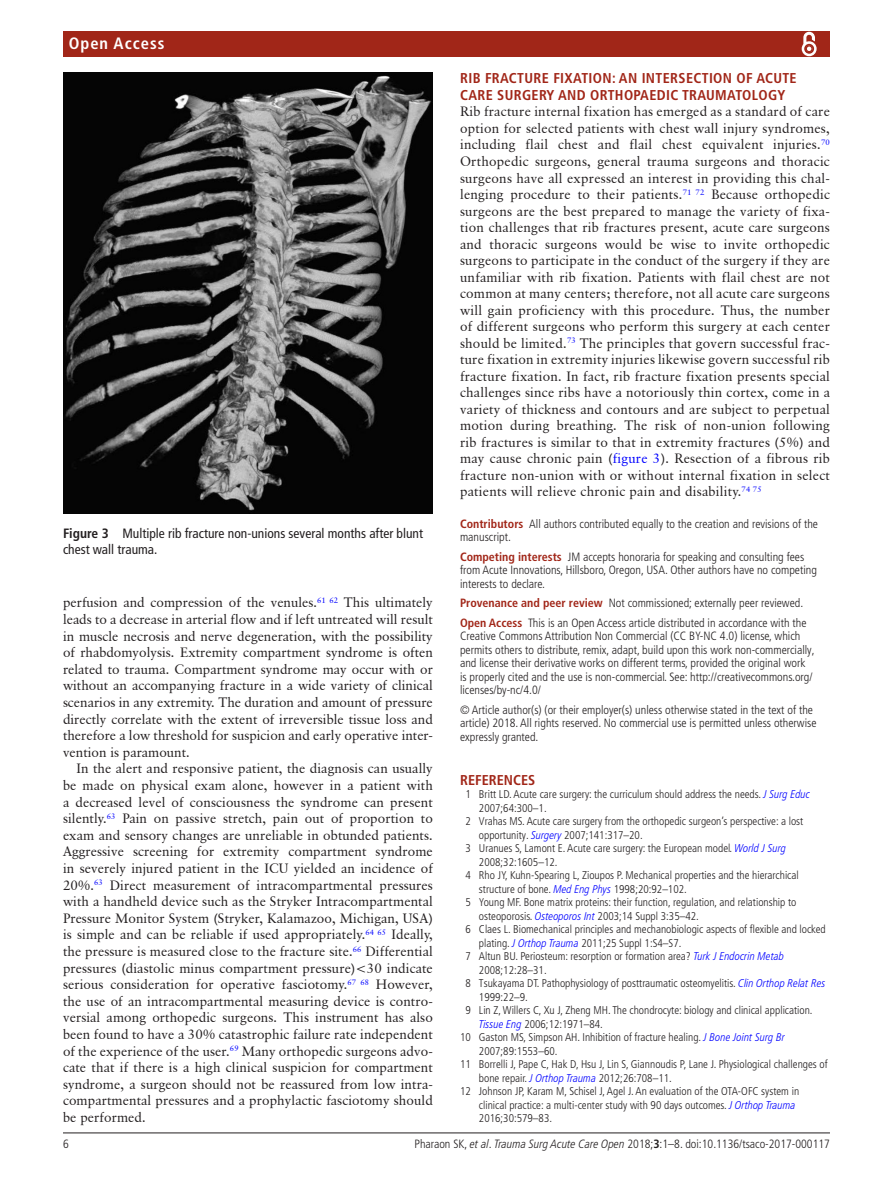
<style>
.page{position:relative;width:893px;height:1191px;background:#fff}
.page>*{position:absolute;margin:0;border:0;box-sizing:border-box;transform-origin:0 0}
.t1{font:700 condensed 16.5px "Frutiger LT Std";letter-spacing:.065em;color:#fff}
.t2{font:700 condensed 14.25px/17.2px "Frutiger LT Pro";letter-spacing:.025em;color:#a12618}
.t3{font:700 condensed 14.25px "Frutiger LT Std";color:#a12618}
.t4{font:13.5px/16.6px "Classical Garamond BT";letter-spacing:.005em;color:#231f20;text-align:justify}
.t5{font:condensed 13.5px/16.5px "Frutiger LT Pro";color:#231f20}
.t6{font:300 condensed 12px/13.5px "Frutiger LT Pro";color:#231f20}
.t7{font:300 condensed 11.25px "Frutiger LT Pro";color:#231f20}
.s1{font-weight:700}
.s2{color:#00f}
.s3{font-weight:700;color:#a12618}
.s4{font-style:italic;color:#00f}
.s5{font-style:italic}
</style>
<div class="page">
<hr style="left:63px;top:1132px;width:767px;height:1px;background:#231f20">
<div style="left:63px;top:31px;width:767px;height:25px;background:#a12618"></div>
<svg style="left:801px;top:31px;width:19px;height:26px"></svg>
<div style="left:806px;top:45px;width:7px;height:7px;border:1px solid #a12618;border-radius:50%"></div>
<img style="left:63px;top:72px;width:370px;height:441px">
<p class="t1" style="left:69px;top:34px;width:97px">OPEN ACCESS</p>
<p class="t5" style="left:63px;top:524px;width:362px"><span class="s1">FIGURE 3</span> Multiple rib fracture non-unions several months after blunt chest wall trauma.</p>
<p class="t4" style="left:63px;top:594px;width:371px">perfusion and compression of the venules.<sup>61</sup> <sup>62</sup> This ultimately leads to a decrease in arterial flow and if left untreated will result in muscle necrosis and nerve degeneration, with the possibility of rhabdomyolysis. Extremity compartment syndrome is often related to trauma. Compartment syndrome may occur with or without an accompanying fracture in a wide variety of clinical scenarios in any extremity. The duration and amount of pressure directly correlate with the extent of irreversible tissue loss and therefore a low threshold for suspicion and early operative inter&shy;vention is paramount.</p>
<p class="t4" style="left:63px;top:760px;width:371px;text-indent:14px">In the alert and responsive patient, the diagnosis can usually be made on physical exam alone, however in a patient with a decreased level of consciousness the syndrome can present silently.<sup>63</sup> Pain on passive stretch, pain out of proportion to exam and sensory changes are unreliable in obtunded patients.<br>Aggressive screening for extremity compartment syndrome in severely injured patient in the ICU yielded an incidence of 20%.<sup>63</sup> Direct measurement of intracompartmental pressures with a handheld device such as the Stryker Intracompartmental Pressure Monitor System (Stryker, Kalamazoo, Michigan, USA) is simple and can be reliable if used appropriately.<sup>64</sup> <sup>65</sup> Ideally, the pressure is measured close to the fracture site.<sup>66</sup> Differential pressures (diastolic minus compartment pressure)&lt;30 indicate serious consideration for operative fasciotomy.<sup>67</sup> <sup>68</sup> However, the use of an intracompartmental measuring device is contro&shy;versial among orthopedic surgeons. This instrument has also been found to have a 30% catastrophic failure rate independent of the experience of the user.<sup>69</sup> Many orthopedic surgeons advo&shy;cate that if there is a high clinical suspicion for compartment syndrome, a surgeon should not be reassured from low intra&shy;compartmental pressures and a prophylactic fasciotomy should be performed.</p>
<p class="t2" style="left:460px;top:69px;width:338px;text-indent:25px">FRACTURE FIXATION: AN INTERSECTION OF ACUTE<br>CARE SURGERY AND ORTH OPAEDIC TRAUMATOLOGY</p>
<p class="t4" style="left:460px;top:103px;width:371px">Rib fracture internal fixation has emerged as a standard of care option for selected patients with chest wall injury syndromes, including flail chest and flail chest equivalent injuries.<sup>70<br></sup>Orthopedic surgeons, general trauma surgeons and thoracic surgeons have all expressed an interest in providing this chal&shy;lenging procedure to their patients.<sup>71</sup> <sup>72</sup> Because orthopedic surgeons are the best prepared to manage the variety of fixa&shy;tion challenges that rib fractures present, acute care surgeons and thoracic surgeons would be wise to invite orthopedic surgeons to participate in the conduct of the surgery if they are unfamiliar with rib fixation. Patients with flail chest are not common at many centers; therefore, not all acute care surgeons will gain proficiency with this procedure. Thus, the number of different surgeons who perform this surgery at each center should be limited.<sup>73</sup> The principles that govern successful frac&shy;ture fixation in extremity injuries likewise govern successful rib fracture fixation. In fact, rib fracture fixation presents special challenges since ribs have a notoriously thin cortex, come in a variety of thickness and contours and are subject to perpetual motion during breathing. The risk of non-union following rib fractures is similar to that in extremity fractures (5%) and may cause chronic pain (<span class="s2">figure 3</span>). Resection of a fibrous rib fracture non-union with or without internal fixation in select patients will relieve chronic pain and disability.<sup>74</sup> <sup>75</sup></p>
<p class="t6" style="left:460px;top:517px;width:359px"><span class="s3">CONTRIBUTORS</span> All authors contributed equally to the creation and revisions of the manuscript.</p>
<p class="t6" style="left:460px;top:550px;width:358px"><span class="s3">COMPETING INTERESTS</span> JM accepts honoraria for speaking and consulting fees from Acute Innovations, Hillsboro, Oregon, USA. Other authors have no competing interests to declare.</p>
<p class="t6" style="left:460px;top:593px;width:348px;line-height:19.5px"><span class="s3">PROVENANCE AND PEER REVIEW</span> Not commissioned; externally peer reviewed.<br><span class="s3">OPEN ACCESS</span> This is an Open Access article distributed in accordance with the</p>
<p class="t6" style="left:460px;top:629px;width:356px">Creative Commons Attribution Non Commercial (CC BY-NC 4.0) license, which permits others to distribute, remix, adapt, build upon this work non-commercially, and license their derivative works on different terms, provided the original work is properly cited and the use is non-commercial. See: http://creativecommons.org/ licenses/by-nc/4.0/</p>
<p class="t6" style="left:460px;top:703px;width:358px">© Article author(s) (or their employer(s) unless otherwise stated in the text of the article) 2018. All rights reserved. No commercial use is permitted unless otherwise expressly granted.</p>
<p class="t3" style="left:460px;top:771px;width:77px">REFERENCES</p>
<p class="t7" style="left:465px;top:787px;width:346px">1 Britt LD. Acute care surgery: the curriculum should address the needs. <span class="s4">J Surg Educ</span></p>
<p class="t7" style="left:479px;top:801px;width:69px">2007;64:300–1.</p>
<p class="t7" style="left:465px;top:814px;width:339px">2 Vrahas MS. Acute care surgery from the orthopedic surgeon’s perspective: a lost</p>
<p class="t7" style="left:479px;top:828px;width:165px">opportunity. <span class="s4">Surgery</span> 2007;141:317–20.</p>
<p class="t7" style="left:465px;top:841px;width:322px">3 Uranues S, Lamont E. Acute care surgery: the European model. <span class="s4">World J Surg</span></p>
<p class="t7" style="left:479px;top:855px;width:80px">2008;32:1605–12.</p>
<p class="t7" style="left:465px;top:868px;width:335px">4 Rho JY, Kuhn-Spearing L, Zioupos P. Mechanical properties and the hierarchical</p>
<p class="t7" style="left:479px;top:882px;width:209px">structure of bone. <span class="s4">Med Eng Phys</span> 1998;20:92–102.</p>
<p class="t7" style="left:465px;top:895px;width:333px">5 Young MF. Bone matrix proteins: their function, regulation, and relationship to</p>
<p class="t7" style="left:479px;top:909px;width:221px">osteoporosis. <span class="s4">Osteoporos Int</span> 2003;14 Suppl 3:35–42.</p>
<p class="t7" style="left:465px;top:922px;width:362px">6 Claes L. Biomechanical principles and mechanobiologic aspects of flexible and locked</p>
<p class="t7" style="left:479px;top:936px;width:204px">plating. <span class="s4">J Orthop Trauma</span> 2011;25 Suppl 1:S4–S7.</p>
<p class="t7" style="left:465px;top:949px;width:320px">7 Altun BU. Periosteum: resorption or formation area? <span class="s4">Turk J Endocrin Metab</span></p>
<p class="t7" style="left:479px;top:963px;width:69px">2008;12:28–31.</p>
<p class="t7" style="left:465px;top:976px;width:361px">8 Tsukayama DT. Pathophysiology of posttraumatic osteomyelitis. <span class="s4">Clin Orthop Relat Res</span></p>
<p class="t7" style="left:479px;top:990px;width:50px">1999:22–9.</p>
<p class="t7" style="left:465px;top:1003px;width:349px">9 Lin Z, Willers C, Xu J, Zheng MH. The chondrocyte: biology and clinical application.</p>
<p class="t7" style="left:479px;top:1017px;width:125px"><span class="s4">Tissue Eng</span> 2006;12:1971–84.</p>
<p class="t7" style="left:460px;top:1030px;width:326px">10 Gaston MS, Simpson AH. Inhibition of fracture healing. <span class="s4">J Bone Joint Surg Br</span></p>
<p class="t7" style="left:479px;top:1044px;width:80px">2007;89:1553–60.</p>
<p class="t7" style="left:460px;top:1057px;width:369px">11 Borrelli J, Pape C, Hak D, Hsu J, Lin S, Giannoudis P, Lane J. Physiological challenges of</p>
<p class="t7" style="left:479px;top:1071px;width:194px">bone repair. <span class="s4">J Orthop Trauma</span> 2012;26:708–11.</p>
<p class="t7" style="left:460px;top:1084px;width:341px">12 Johnson JP, Karam M, Schisel J, Agel J. An evaluation of the OTA-OFC system in</p>
<p class="t7" style="left:479px;top:1098px;width:318px">clinical practice: a multi-center study with 90 days outcomes. <span class="s4">J Orthop Trauma</span></p>
<p class="t7" style="left:479px;top:1111px;width:75px">2016;30:579–83.</p>
<p class="t2" style="left:460px;top:69px;width:8px">RIB</p>
<p class="t6" style="left:63px;top:1136px;width:7px">6</p>
<p class="t6" style="left:414px;top:1136px;width:417px">Pharaon SK, <span class="s5">et al</span>. <span class="s5">Trauma Surg Acute Care Open</span> 2018;<span class="s1">3</span>:1–8. doi:10.1136/tsaco-2017-000117</p>
</div>
